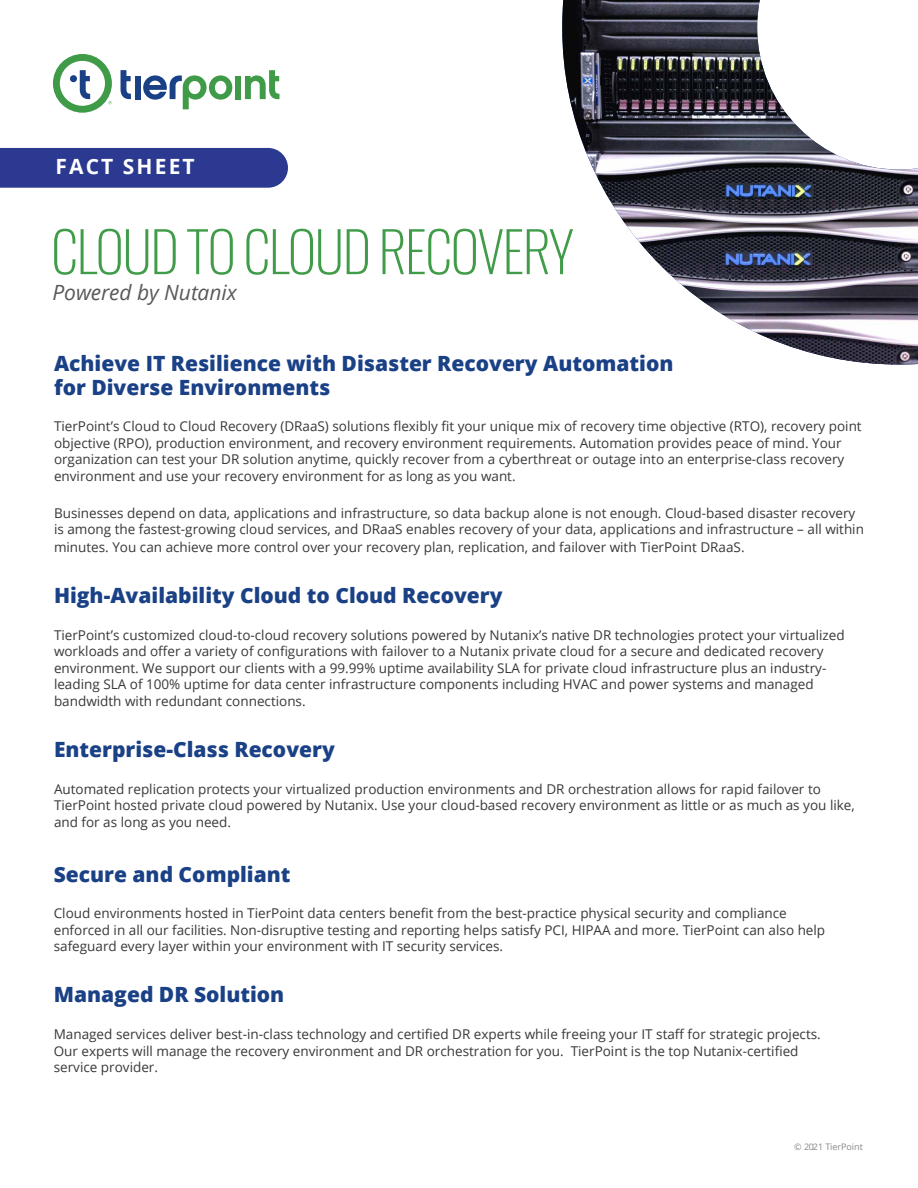
<style>
.page{position:relative;width:918px;height:1188px;background:#fff}
.page>*{position:absolute;margin:0;border:0;box-sizing:border-box;transform-origin:0 0}
.t1{font:200 55.5px "Oswald";letter-spacing:-.03em;color:#409c48}
.t2{font:800 21px/24px "Open Sans";color:#1a4086}
.t3{font:italic 21px "Open Sans";letter-spacing:-.005em;color:#58595b}
.t4{font:700 21px "Open Sans";letter-spacing:.1em;color:#fff}
.t5{font:13.5px/16.5px "Open Sans";color:#383838}
.t6{font:9px "Open Sans";color:#86888a}
</style>
<div class="page">
<div style="left:0;top:148px;width:288px;height:40px;background:#2b3990"></div>
<img style="left:562px;top:0;width:356px;height:365px">
<svg style="left:121px;top:70px;width:10px;height:30px"></svg>
<div style="left:135px;top:76px;width:6px;height:23px;background:#1a4085"></div>
<svg style="left:143px;top:75px;width:89px;height:34px"></svg>
<div style="left:235px;top:76px;width:6px;height:23px;background:#3f9b48"></div>
<svg style="left:245px;top:70px;width:34px;height:30px"></svg>
<svg style="left:53px;top:54px;width:59px;height:59px"></svg>
<h2 class="t4" style="left:55px;top:152px;width:141px">FACT SHEET</h2>
<h1 class="t1" style="left:51px;top:202px;width:525px">CLOUD TO CLOUD RECOVERY</h1>
<h2 class="t3" style="left:52px;top:278px;width:186px">Powered by Nutanix</h2>
<h2 class="t2" style="left:54px;top:350px;width:621px">Achieve IT Resilience with Disaster Recovery Automation for Diverse Environments</h2>
<p class="t5" style="left:54px;top:418px;width:809px">TierPoint’s Cloud to Cloud Recovery (DRaaS) solutions flexibly fit your unique mix of recovery time objective (RTO), recovery point objective (RPO), production environment, and recovery environment requirements. Automation provides peace of mind. Your organization can test your DR solution anytime, quickly recover from a cyberthreat or outage into an enterprise-class recovery environment and use your recovery environment for as long as you want.</p>
<p class="t5" style="left:54px;top:504px;width:812px">Businesses depend on data, applications and infrastructure, so data backup alone is not enough. Cloud-based disaster recovery is among the fastest-growing cloud services, and DRaaS enables recovery of your data, applications and infrastructure – all within</p>
<p class="t5" style="left:54px;top:539px;width:692px">minutes. You can achieve more control over your recovery plan, replication, and failover with TierPoint DRaaS.</p>
<h2 class="t2" style="left:54px;top:582px;width:450px">High-Availability Cloud to Cloud Recovery</h2>
<p class="t5" style="left:54px;top:626px;width:792px">TierPoint’s customized cloud-to-cloud recovery solutions powered by Nutanix’s native DR technologies protect your virtualized workloads and offer a variety of configurations with failover to a Nutanix private cloud for a secure and dedicated recovery environment. We support our clients with a 99.99% uptime availability SLA for private cloud infrastructure plus an industry&shy;leading SLA of 100% uptime for data center infrastructure components including HVAC and power systems and managed bandwidth with redundant connections.</p>
<h2 class="t2" style="left:54px;top:736px;width:282px">Enterprise-Class Recovery</h2>
<p class="t5" style="left:54px;top:780px;width:802px">Automated replication protects your virtualized production environments and DR orchestration allows for rapid failover to<br>TierPoint hosted private cloud powered by Nutanix. Use your cloud-based recovery environment as little or as much as you like, and for as long as you need.</p>
<h2 class="t2" style="left:54px;top:861px;width:238px">Secure and Compliant</h2>
<p class="t5" style="left:54px;top:905px;width:773px">Cloud environments hosted in TierPoint data centers benefit from the best-practice physical security and compliance enforced in all our facilities. Non-disruptive testing and reporting helps satisfy PCI, HIPAA and more. TierPoint can also help safeguard every layer within your environment with IT security services.</p>
<h2 class="t2" style="left:54px;top:982px;width:232px">Managed DR Solution</h2>
<p class="t5" style="left:54px;top:1026px;width:769px">Managed services deliver best-in-class technology and certified DR experts while freeing your IT staff for strategic projects.<br>Our experts will manage the recovery environment and DR orchestration for you. TierPoint is the top Nutanix-certified service provider.</p>
<p class="t6" style="left:794px;top:1141px;width:70px">© 2021 TierPoint</p>
</div>
